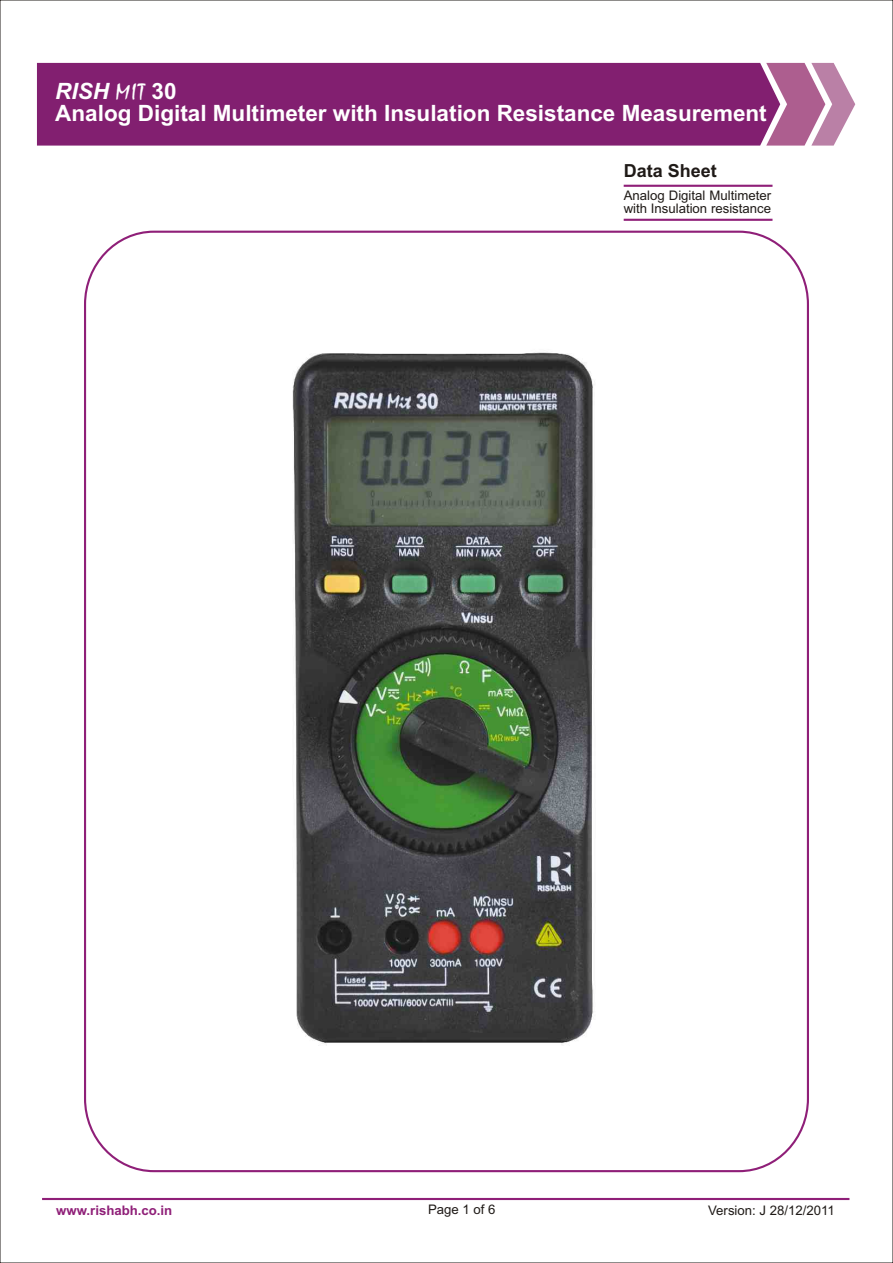
<style>
.page{position:relative;width:893px;height:1263px;background:#fff}
.page>*{position:absolute;margin:0;border:0;box-sizing:border-box;transform-origin:0 0}
.t1{font:700 22.5px/21.3px "Arial";color:#fff}
.t2{font:700 18px "Arial";color:#1f1a17}
.t3{font:13.2px/13.2px "Arial";color:#1f1a17}
.t4{font:700 13.2px "Arial";color:#8f1f78}
.s1{font-style:italic}
.s2{font-family:"Staccato 222 BT";font-weight:400}
</style>
<div class="page">
<svg style="left:780px;top:63px;width:75px;height:83px"></svg>
<div style="left:37px;top:63px;width:743px;height:83px;background:#821f70"></div>
<hr style="left:624px;top:185px;width:148px;height:2px;background:#8f1f78">
<hr style="left:624px;top:219px;width:148px;height:2px;background:#8f1f78">
<hr style="left:42px;top:1198px;width:807px;height:2px;background:#8f1f78">
<img style="left:292px;top:352px;width:303px;height:693px">
<h1 class="t1" style="left:55px;top:83px;width:713px"><span class="s1">RISH</span> <span class="s2">MIT</span> 30<br>Analog Digital Multimeter with Insulation Resistance Measurement</h1>
<h2 class="t2" style="left:624px;top:164px;width:95px">Data Sheet</h2>
<p class="t3" style="left:624px;top:190px;width:149px">Analog Digital Multimeter with Insulation resistance</p>
<p class="t4" style="left:56px;top:1205px;width:118px">www.rishabh.co.in</p>
<p class="t3" style="left:428px;top:1204px;width:69px">Page 1 of 6</p>
<p class="t3" style="left:708px;top:1205px;width:128px">Version: J 28/12/2011</p>
</div>
